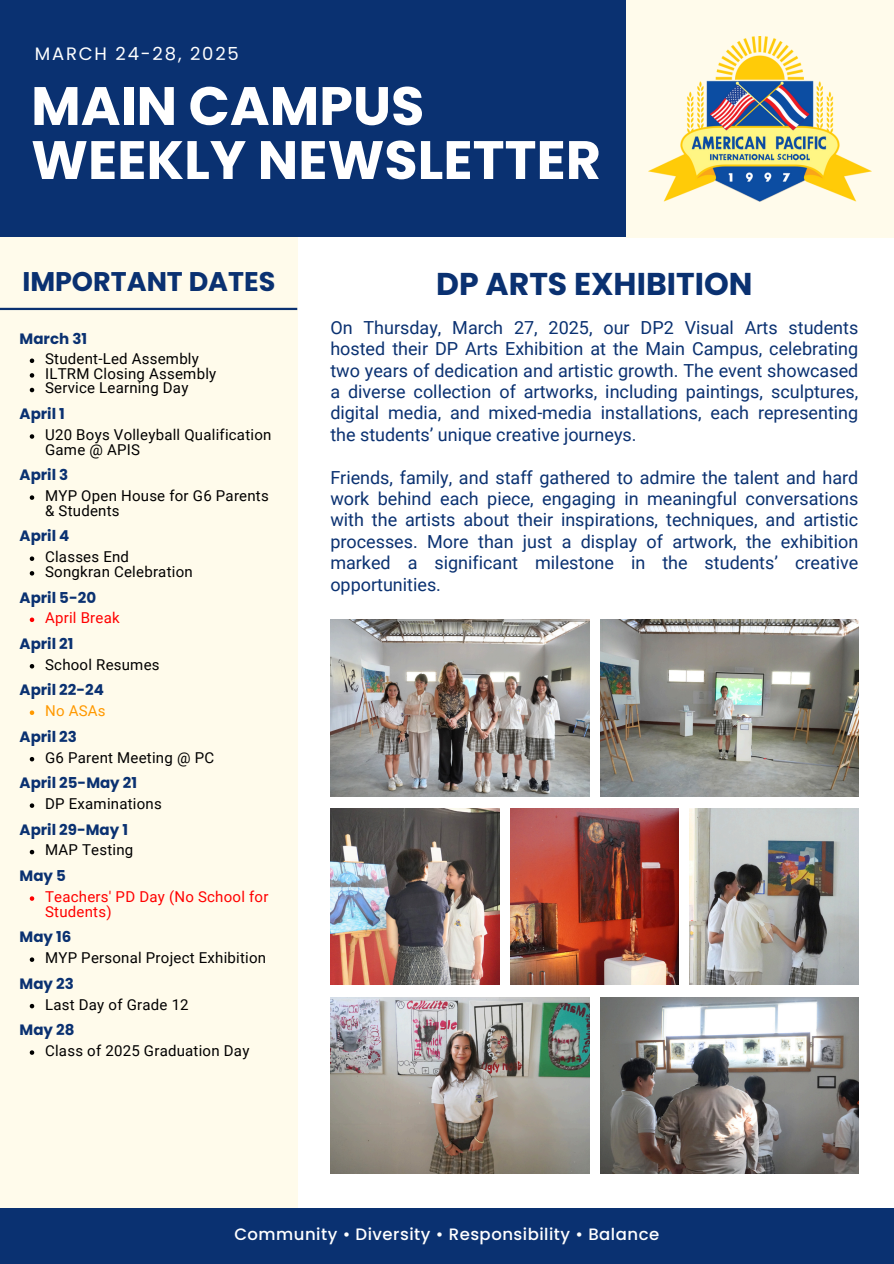
<style>
.page{position:relative;width:894px;height:1264px;background:#fff}
.page>*{position:absolute;margin:0;border:0;box-sizing:border-box;transform-origin:0 0}
.t1{font:700 54px/54px "Poppins";color:#fff}
.t2{font:700 31.5px "Poppins";color:#0a3171}
.t3{font:700 27px "Poppins";color:#0a3171}
.t4{font:18px/21.3px "Roboto";color:#0a3171;text-align:justify}
.t5{font:18px "Poppins";letter-spacing:.1em;color:#fff}
.t6{font:500 16.5px "Poppins";letter-spacing:.03em;color:#fff}
.t7{font:15px/14.7px "Roboto";letter-spacing:.015em;color:#000}
.t8{font:700 15px "Poppins";color:#0a3171}
.t9{font:15px/14.7px "Roboto";letter-spacing:.015em;color:#f00}
.t10{font:15px "Roboto";letter-spacing:.015em;color:#f90}
</style>
<div class="page">
<div style="left:0;top:231px;width:297px;height:993px;background:#fffbeb"></div>
<div style="left:0;top:1207px;width:893px;height:56px;background:#0a3171"></div>
<div style="left:0;top:0;width:625px;height:237px;background:#0a3171"></div>
<div style="left:625px;top:0;width:268px;height:237px;background:#fffbeb"></div>
<img style="left:648px;top:36px;width:222px;height:165px">
<hr style="left:0;top:308px;width:297px;height:2px;background:#0a3171">
<img style="left:330px;top:619px;width:259px;height:177px">
<img style="left:600px;top:619px;width:258px;height:177px">
<img style="left:330px;top:808px;width:169px;height:176px">
<img style="left:510px;top:808px;width:168px;height:176px">
<img style="left:689px;top:808px;width:169px;height:176px">
<img style="left:330px;top:997px;width:259px;height:176px">
<img style="left:600px;top:997px;width:258px;height:176px">
<svg style="left:30px;top:358px;width:4px;height:5px"></svg>
<svg style="left:30px;top:373px;width:4px;height:4px"></svg>
<svg style="left:30px;top:388px;width:4px;height:4px"></svg>
<svg style="left:30px;top:617px;width:4px;height:5px"></svg>
<svg style="left:30px;top:434px;width:4px;height:5px"></svg>
<svg style="left:30px;top:556px;width:4px;height:5px"></svg>
<svg style="left:30px;top:571px;width:4px;height:4px"></svg>
<svg style="left:30px;top:803px;width:4px;height:5px"></svg>
<svg style="left:30px;top:849px;width:4px;height:5px"></svg>
<svg style="left:30px;top:896px;width:4px;height:4px"></svg>
<svg style="left:30px;top:710px;width:4px;height:5px"></svg>
<svg style="left:30px;top:664px;width:4px;height:4px"></svg>
<svg style="left:30px;top:957px;width:4px;height:4px"></svg>
<svg style="left:30px;top:1003px;width:4px;height:5px"></svg>
<svg style="left:30px;top:1050px;width:4px;height:4px"></svg>
<svg style="left:30px;top:495px;width:4px;height:5px"></svg>
<svg style="left:30px;top:757px;width:4px;height:4px"></svg>
<p class="t5" style="left:35px;top:41px;width:205px">MARCH 24-28, 2025</p>
<p class="t1" style="left:31px;top:79px;width:571px">MAIN CAMPUS<br>WEEKLY NEWSLETTER</p>
<p class="t3" style="left:22px;top:262px;width:254px">IMPORTANT DATES</p>
<p class="t8" style="left:20px;top:328px;width:69px">March 31</p>
<p class="t7" style="left:45px;top:351px;width:155px">Student-Led Assembly</p>
<p class="t7" style="left:45px;top:366px;width:173px">ILTRM Closing Assembly</p>
<p class="t7" style="left:45px;top:381px;width:145px">Service Learning Day</p>
<p class="t8" style="left:20px;top:403px;width:47px">April 1</p>
<p class="t7" style="left:45px;top:427px;width:228px">U20 Boys Volleyball Qualification<br>Game @ APIS</p>
<p class="t8" style="left:20px;top:464px;width:50px">April 3</p>
<p class="t7" style="left:45px;top:488px;width:225px">MYP Open House for G6 Parents &amp; Students</p>
<p class="t8" style="left:20px;top:525px;width:51px">April 4</p>
<p class="t7" style="left:45px;top:549px;width:85px">Classes End</p>
<p class="t7" style="left:45px;top:564px;width:149px">Songkran Celebration</p>
<p class="t8" style="left:20px;top:587px;width:78px">April 5-20</p>
<p class="t9" style="left:45px;top:610px;width:76px">April Break</p>
<p class="t8" style="left:20px;top:633px;width:55px">April 21</p>
<p class="t7" style="left:45px;top:657px;width:116px">School Resumes</p>
<p class="t8" style="left:20px;top:679px;width:86px">April 22-24</p>
<p class="t10" style="left:45px;top:702px;width:62px">No ASAs</p>
<h6 class="t8" style="left:20px;top:726px;width:59px">April 23</h6>
<h2 class="t7" style="left:45px;top:750px;width:170px">G6 Parent Meeting @ PC</h2>
<p class="t8" style="left:20px;top:772px;width:119px">April 25-May 21</p>
<p class="t7" style="left:45px;top:796px;width:118px">DP Examinations</p>
<p class="t8" style="left:20px;top:819px;width:110px">April 29-May 1</p>
<p class="t7" style="left:45px;top:843px;width:90px">MAP Testing</p>
<p class="t8" style="left:20px;top:865px;width:48px">May 5</p>
<p class="t9" style="left:45px;top:889px;width:225px">Teachers' PD Day (No School for<br>Students)</p>
<p class="t8" style="left:20px;top:926px;width:53px">May 16</p>
<p class="t7" style="left:45px;top:950px;width:222px">MYP Personal Project Exhibition</p>
<p class="t8" style="left:20px;top:973px;width:56px">May 23</p>
<p class="t7" style="left:45px;top:997px;width:145px">Last Day of Grade 12</p>
<p class="t8" style="left:20px;top:1019px;width:56px">May 28</p>
<p class="t7" style="left:45px;top:1043px;width:206px">Class of 2025 Graduation Day</p>
<h4 class="t2" style="left:436px;top:262px;width:317px">DP ARTS EXHIBITION</h4>
<h1 class="t4" style="left:330px;top:317px;width:529px">On Thursday, March 27, 2025, our DP2 Visual Arts students hosted their DP Arts Exhibition at the Main Campus, celebrating two years of dedication and artistic growth. The event showcased a diverse collection of artworks, including paintings, sculptures, digital media, and mixed-media installations, each representing the students’ unique creative journeys.</h1>
<p class="t4" style="left:330px;top:467px;width:529px">Friends, family, and staff gathered to admire the talent and hard work behind each piece, engaging in meaningful conversations with the artists about their inspirations, techniques, and artistic processes. More than just a display of artwork, the exhibition marked a significant milestone in the students’ creative opportunities.</p>
<h3 class="t6" style="left:234px;top:1222px;width:426px">Community • Diversity • Responsibility • Balance</h3>
</div>
